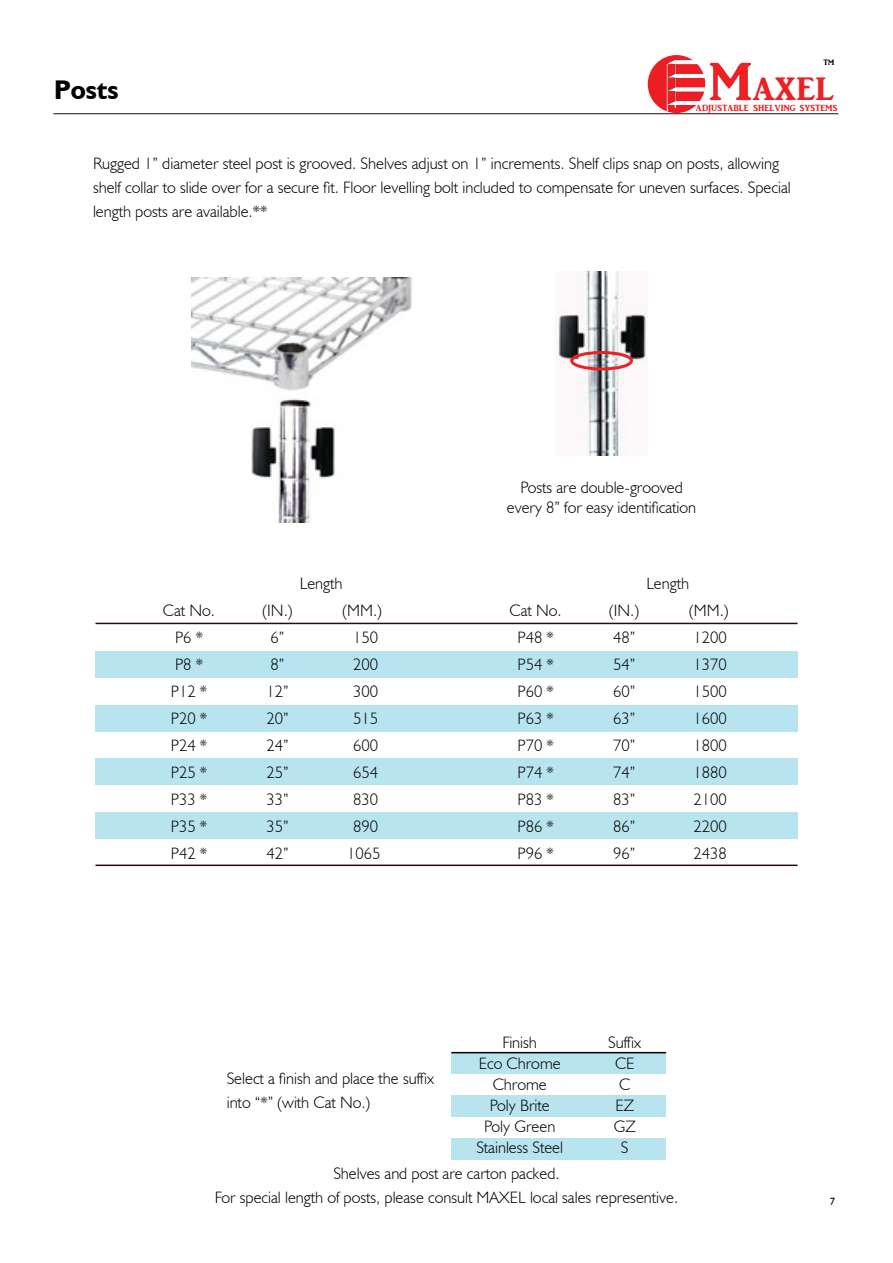
<style>
.page{position:relative;width:893px;height:1263px;background:#fff}
.page>*{position:absolute;margin:0;border:0;box-sizing:border-box;transform-origin:0 0}
.t1{font:41.25px "ARJULIAN";color:#ed2124}
.t2{font:700 27px "Humanist 521 BT";color:#000}
.t3{font:300 16.5px/24px "Humanist 521 BT";color:#000}
.t4{font:10.5px "Humanist 521 BT";color:#000}
.t5{font:9.15px "ARJULIAN";color:#ed2124}
.t6{font:7.95px "ARJULIAN";color:#000}
.s1{font-size:55.05px}
</style>
<div class="page">
<svg style="left:648px;top:55px;width:57px;height:58px"></svg>
<hr style="left:53px;top:113px;width:785px;height:1px;background:#240d0d">
<img style="left:556px;top:271px;width:91px;height:184px">
<img style="left:191px;top:278px;width:222px;height:245px">
<div style="left:95px;top:651px;width:702px;height:26px;background:#b8e4f0"></div>
<div style="left:95px;top:759px;width:702px;height:26px;background:#b8e4f0"></div>
<div style="left:95px;top:705px;width:702px;height:26px;background:#b8e4f0"></div>
<div style="left:95px;top:813px;width:702px;height:26px;background:#b8e4f0"></div>
<hr style="left:95px;top:864px;width:702px;height:2px;background:#240d0d">
<hr style="left:95px;top:623px;width:702px;height:1px;background:#240d0d">
<div style="left:570px;top:351px;width:63px;height:19px;border:3px solid #ed2124;border-radius:50%"></div>
<div style="left:452px;top:1052px;width:214px;height:22px;background:#b8e4f0"></div>
<div style="left:452px;top:1095px;width:214px;height:21px;background:#b8e4f0"></div>
<div style="left:452px;top:1138px;width:214px;height:21px;background:#b8e4f0"></div>
<hr style="left:451px;top:1052px;width:215px;height:1px;background:#000">
<h2 class="t2" style="left:54px;top:73px;width:66px">Posts</h2>
<p class="t6" style="left:823px;top:58px;width:12px">TM</p>
<h1 class="t1" style="left:710px;top:64px;width:126px"><span class="s1">M</span>axel</h1>
<p class="t5" style="left:696px;top:103px;width:143px">ADJUSTABLE SHELVING SYSTEMS</p>
<p class="t3" style="left:93px;top:151px;width:699px">Rugged 1” diameter steel post is grooved. Shelves adjust on 1” increments. Shelf clips snap on posts, allowing shelf collar to slide over for a secure fit. Floor levelling bolt included to compensate for uneven surfaces. Special length posts are available.**</p>
<p class="t3" style="left:300px;top:571px;width:44px">Length</p>
<p class="t3" style="left:163px;top:598px;width:54px">Cat No.</p>
<p class="t3" style="left:263px;top:598px;width:31px">(IN.)</p>
<p class="t3" style="left:343px;top:598px;width:41px">(MM.)</p>
<p class="t3" style="left:175px;top:625px;width:30px">P6 *</p>
<p class="t3" style="left:271px;top:625px;width:15px">6”</p>
<p class="t3" style="left:353px;top:625px;width:26px">150</p>
<p class="t3" style="left:175px;top:652px;width:30px">P8 *</p>
<p class="t3" style="left:271px;top:652px;width:15px">8”</p>
<p class="t3" style="left:353px;top:652px;width:26px">200</p>
<p class="t3" style="left:171px;top:679px;width:38px">P12 *</p>
<p class="t3" style="left:266px;top:679px;width:24px">12”</p>
<p class="t3" style="left:353px;top:679px;width:26px">300</p>
<p class="t3" style="left:171px;top:706px;width:38px">P20 *</p>
<p class="t3" style="left:266px;top:706px;width:24px">20”</p>
<p class="t3" style="left:353px;top:706px;width:26px">515</p>
<p class="t3" style="left:171px;top:733px;width:38px">P24 *</p>
<p class="t3" style="left:266px;top:733px;width:24px">24”</p>
<p class="t3" style="left:353px;top:733px;width:26px">600</p>
<p class="t3" style="left:171px;top:760px;width:38px">P25 *</p>
<p class="t3" style="left:266px;top:760px;width:24px">25”</p>
<p class="t3" style="left:353px;top:760px;width:26px">654</p>
<p class="t3" style="left:171px;top:787px;width:38px">P33 *</p>
<p class="t3" style="left:266px;top:787px;width:24px">33”</p>
<p class="t3" style="left:353px;top:787px;width:26px">830</p>
<p class="t3" style="left:171px;top:814px;width:38px">P35 *</p>
<p class="t3" style="left:266px;top:814px;width:24px">35”</p>
<p class="t3" style="left:353px;top:814px;width:26px">890</p>
<p class="t3" style="left:171px;top:841px;width:38px">P42 *</p>
<p class="t3" style="left:266px;top:841px;width:24px">42”</p>
<p class="t3" style="left:347px;top:841px;width:35px">1065</p>
<p class="t3" style="left:507px;top:477px;width:191px;line-height:19.8px;text-align:center">Posts are double-grooved every 8” for easy identification</p>
<p class="t3" style="left:646px;top:571px;width:44px">Length</p>
<p class="t3" style="left:510px;top:598px;width:54px">Cat No.</p>
<p class="t3" style="left:609px;top:598px;width:31px">(IN.)</p>
<p class="t3" style="left:689px;top:598px;width:41px">(MM.)</p>
<p class="t3" style="left:517px;top:625px;width:38px">P48 *</p>
<p class="t3" style="left:613px;top:625px;width:24px">48”</p>
<p class="t3" style="left:694px;top:625px;width:35px">1200</p>
<p class="t3" style="left:517px;top:652px;width:38px">P54 *</p>
<p class="t3" style="left:613px;top:652px;width:24px">54”</p>
<p class="t3" style="left:694px;top:652px;width:35px">1370</p>
<p class="t3" style="left:517px;top:679px;width:38px">P60 *</p>
<p class="t3" style="left:613px;top:679px;width:24px">60”</p>
<p class="t3" style="left:694px;top:679px;width:35px">1500</p>
<p class="t3" style="left:517px;top:706px;width:38px">P63 *</p>
<p class="t3" style="left:613px;top:706px;width:24px">63”</p>
<p class="t3" style="left:694px;top:706px;width:35px">1600</p>
<p class="t3" style="left:517px;top:733px;width:38px">P70 *</p>
<p class="t3" style="left:613px;top:733px;width:24px">70”</p>
<p class="t3" style="left:694px;top:733px;width:35px">1800</p>
<p class="t3" style="left:517px;top:760px;width:38px">P74 *</p>
<p class="t3" style="left:613px;top:760px;width:24px">74”</p>
<p class="t3" style="left:694px;top:760px;width:35px">1880</p>
<p class="t3" style="left:517px;top:787px;width:38px">P83 *</p>
<p class="t3" style="left:613px;top:787px;width:24px">83”</p>
<p class="t3" style="left:694px;top:787px;width:35px">2100</p>
<p class="t3" style="left:517px;top:814px;width:38px">P86 *</p>
<p class="t3" style="left:613px;top:814px;width:24px">86”</p>
<p class="t3" style="left:694px;top:814px;width:35px">2200</p>
<p class="t3" style="left:517px;top:841px;width:38px">P96 *</p>
<p class="t3" style="left:613px;top:841px;width:24px">96”</p>
<p class="t3" style="left:694px;top:841px;width:35px">2438</p>
<p class="t3" style="left:227px;top:1066px;width:209px">Select a finish and place the suffix into “*” (with Cat No.)</p>
<p class="t3" style="left:503px;top:1030px;width:36px">Finish</p>
<p class="t3" style="left:608px;top:1030px;width:35px">Suffix</p>
<p class="t3" style="left:479px;top:1051px;width:83px">Eco Chrome</p>
<p class="t3" style="left:615px;top:1051px;width:21px">CE</p>
<p class="t3" style="left:493px;top:1072px;width:56px">Chrome</p>
<p class="t3" style="left:619px;top:1072px;width:13px">C</p>
<p class="t3" style="left:490px;top:1093px;width:61px">Poly Brite</p>
<p class="t3" style="left:615px;top:1093px;width:20px">EZ</p>
<p class="t3" style="left:484px;top:1114px;width:73px">Poly Green</p>
<p class="t3" style="left:614px;top:1114px;width:24px">GZ</p>
<p class="t3" style="left:476px;top:1135px;width:88px">Stainless Steel</p>
<p class="t3" style="left:621px;top:1135px;width:9px">S</p>
<p class="t3" style="left:215px;top:1161px;width:465px;text-align:center">Shelves and post are carton packed.<br>For special length of posts, please consult MAXEL local sales representive.</p>
<p class="t4" style="left:830px;top:1195px;width:7px">7</p>
</div>
